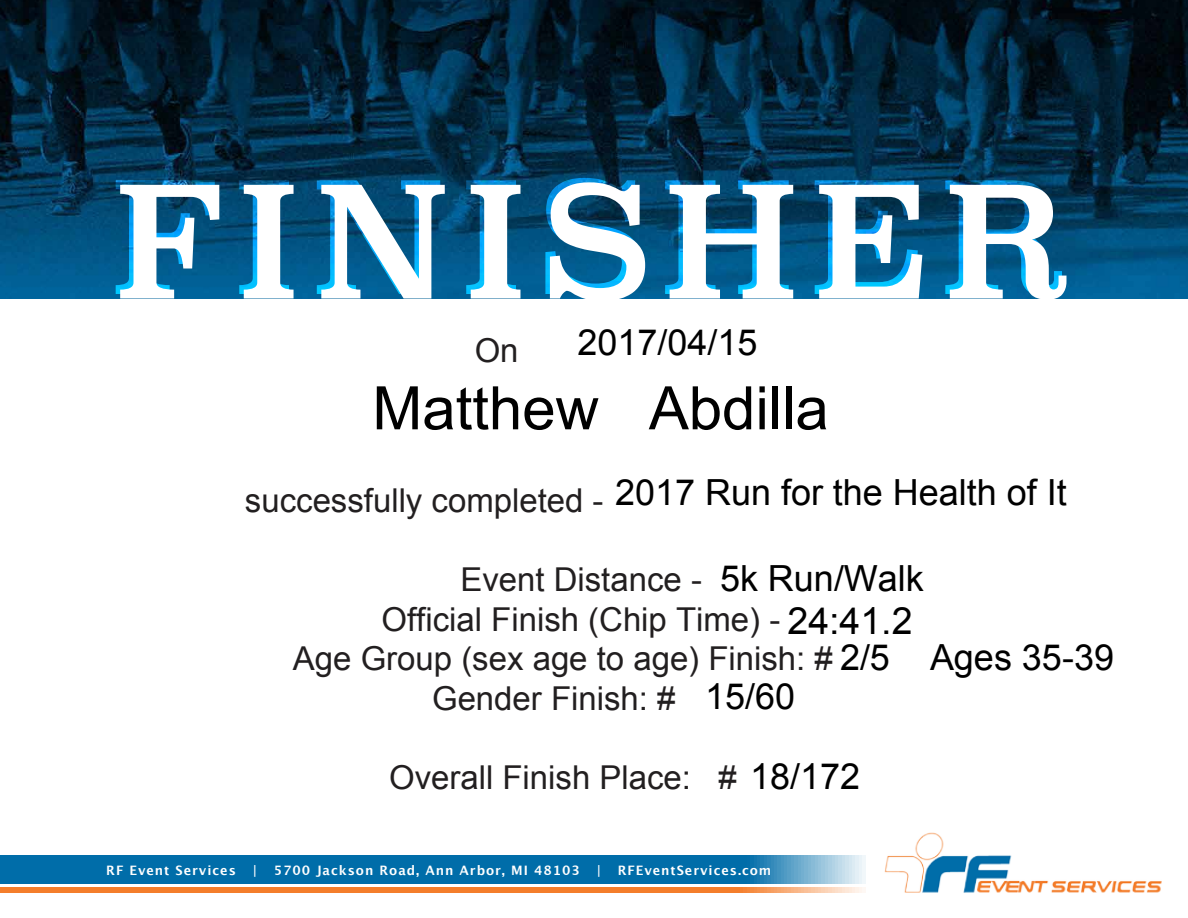
<style>
.page{position:relative;width:1188px;height:918px;background:#fff}
.page>*{position:absolute;margin:0;border:0;box-sizing:border-box;transform-origin:0 0}
.t1{font:153px "Superclarendon";letter-spacing:.1em;color:#fff}
.t2{font:60px "Arial";color:#000}
.t3{font:37.5px "Arial";color:#000}
.t4{font:36px "Arial";color:#000}
.t5{font:32.85px "Arial";color:#221f20}
.t6{font:700 13.05px "Lucida Grande";letter-spacing:.075em;color:#fff}
.s1{font-size:36px;color:#000}
</style>
<div class="page">
<img style="left:0;top:0;width:1188px;height:298px">
<img style="left:884px;top:832px;width:278px;height:61px">
<svg style="left:0;top:856px;width:865px;height:27px;background:#1076ae"></svg>
<svg style="left:0;top:887px;width:865px;height:5px;background:#f48739"></svg>
<h1 class="t1" style="left:110px;top:135px;width:957px">FINISHER</h1>
<p class="t5" style="left:475px;top:328px;width:45px">On</p>
<p class="t4" style="left:578px;top:323px;width:182px">2017/04/15</p>
<h2 class="t2" style="left:372px;top:375px;width:458px">Matthew Abdilla</h2>
<p class="t5" style="left:245px;top:479px;width:360px">successfully completed -</p>
<p class="t4" style="left:615px;top:473px;width:453px">2017 Run for the Health of It</p>
<p class="t4" style="left:720px;top:558px;width:205px">5k Run/Walk</p>
<p class="t5" style="left:460px;top:558px;width:243px">Event Distance -</p>
<p class="t5" style="left:382px;top:598px;width:400px">Official Finish (Chip Time) -</p>
<p class="t5" style="left:293px;top:637px;width:599px">Age Group (sex age to age) Finish: # <span class="s1">2/5</span></p>
<p class="t5" style="left:432px;top:677px;width:245px">Gender Finish: #</p>
<p class="t3" style="left:788px;top:600px;width:127px">24:41.2</p>
<p class="t4" style="left:930px;top:638px;width:186px">Ages 35-39</p>
<p class="t4" style="left:705px;top:677px;width:92px">15/60</p>
<p class="t5" style="left:389px;top:756px;width:472px">Overall Finish Place: # <span class="s1">18/172</span></p>
<p class="t6" style="left:106px;top:860px;width:131px">RF Event Services</p>
<p class="t6" style="left:252px;top:860px;width:6px">|</p>
<p class="t6" style="left:274px;top:860px;width:308px">5700 Jackson Road, Ann Arbor, MI 48103</p>
<p class="t6" style="left:596px;top:860px;width:6px">|</p>
<p class="t6" style="left:618px;top:860px;width:155px">RFEventServices.com</p>
</div>
